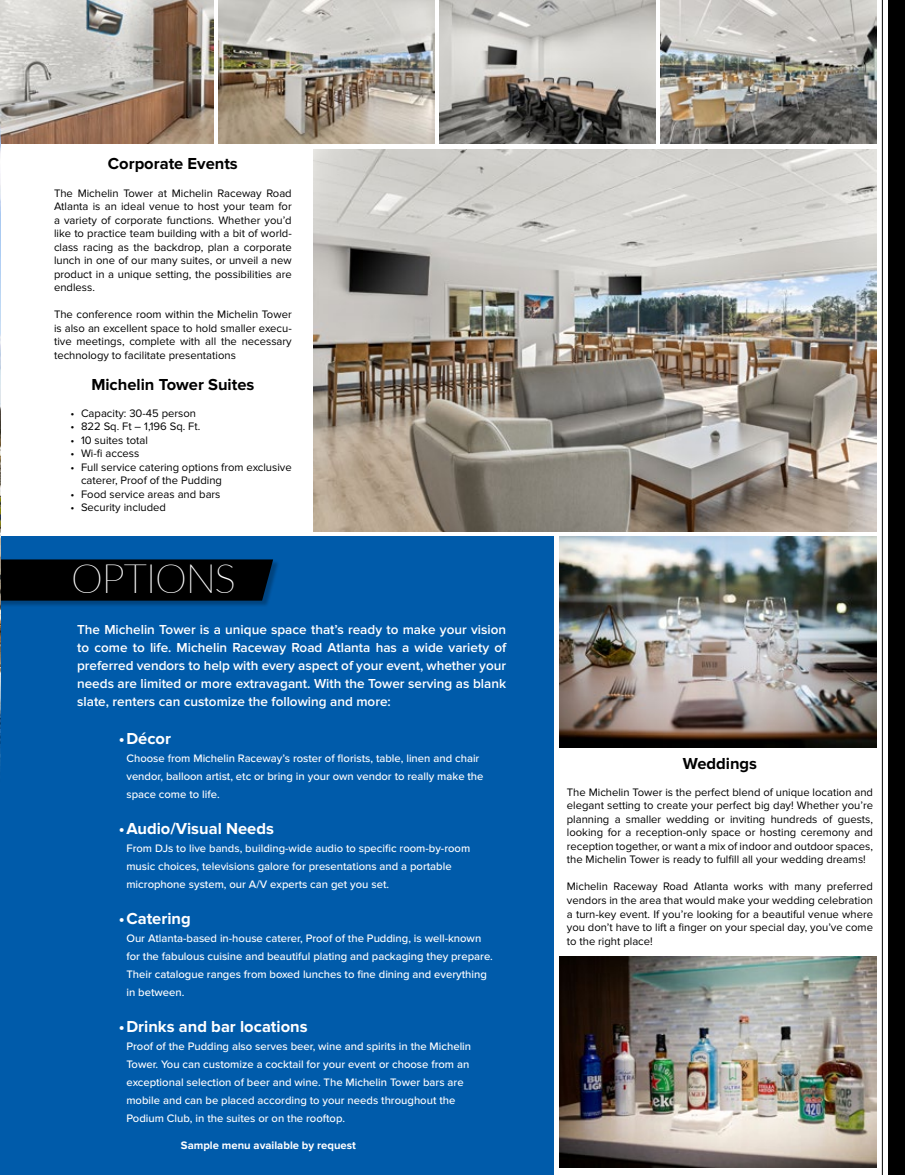
<style>
.page{position:relative;width:905px;height:1175px;background:#fff}
.page>*{position:absolute;margin:0;border:0;box-sizing:border-box;transform-origin:0 0}
.t1{font:100 40.5px "Lato";letter-spacing:-.03em;color:#fff}
.t2{font:700 16.5px "Proxima Nova";color:#fff}
.t3{font:700 16.5px "Proxima Nova";color:#000}
.t4{font:600 13.5px/18px "Proxima Nova";color:#fff;text-align:justify}
.t5{font:11.25px/13.5px "Proxima Nova";color:#000;text-align:justify}
.t6{font:500 11.25px/18px "Proxima Nova";color:#fff}
.t7{font:700 11.25px "Proxima Nova";color:#fff}
</style>
<div class="page">
<div style="left:888px;top:0;width:16px;height:1174px;background:#000"></div>
<img style="left:313px;top:150px;width:563px;height:381px">
<img style="left:0;top:0;width:213px;height:144px">
<img style="left:218px;top:0;width:216px;height:144px">
<img style="left:439px;top:0;width:216px;height:144px">
<img style="left:660px;top:0;width:216px;height:144px">
<div style="left:0;top:536px;width:554px;height:638px;background:#005baa"></div>
<div style="left:0;top:560px;width:280px;height:47px;background:#000;opacity:.25"></div>
<div style="left:1px;top:559px;width:272px;height:41px;background:#000"></div>
<img style="left:0;top:117px;width:1px;height:649px">
<img style="left:559px;top:536px;width:317px;height:211px">
<img style="left:559px;top:956px;width:317px;height:211px">
<hr style="left:882px;top:0;width:1px;height:1174px;background:#000">
<h2 class="t3" style="left:108px;top:154px;width:131px">Corporate Events</h2>
<p class="t5" style="left:54px;top:186px;width:239px">The Michelin Tower at Michelin Raceway Road Atlanta is an ideal venue to host your team for a variety of corporate functions. Whether you’d like to practice team building with a bit of world&shy;class racing as the backdrop, plan a corporate lunch in one of our many suites, or unveil a new product in a unique setting, the possibilities are endless.</p>
<p class="t5" style="left:54px;top:308px;width:239px">The conference room within the Michelin Tower is also an excellent space to hold smaller execu&shy;tive meetings, complete with all the necessary technology to facilitate presentations</p>
<h2 class="t3" style="left:91px;top:374px;width:164px">Michelin Tower Suites</h2>
<p class="t5" style="left:70px;top:406px;width:127px">• Capacity: 30-45 person</p>
<p class="t5" style="left:70px;top:420px;width:131px">• 822 Sq. Ft – 1,196 Sq. Ft.</p>
<p class="t5" style="left:70px;top:433px;width:79px">• 10 suites total</p>
<p class="t5" style="left:70px;top:447px;width:70px">• Wi-fi access</p>
<p class="t5" style="left:81px;top:460px;width:212px;text-indent:-10px">• Full service catering options from exclusive caterer, Proof of the Pudding</p>
<p class="t5" style="left:70px;top:487px;width:151px">• Food service areas and bars</p>
<p class="t5" style="left:70px;top:501px;width:97px">• Security included</p>
<h1 class="t1" style="left:71px;top:550px;width:166px">OPTIONS</h1>
<p class="t4" style="left:77px;top:621px;width:430px">The Michelin Tower is a unique space that’s ready to make your vision to come to life. Michelin Raceway Road Atlanta has a wide variety of preferred vendors to help with every aspect of your event, whether your needs are limited or more extravagant. With the Tower serving as blank slate, renters can customize the following and more:</p>
<h2 class="t2" style="left:119px;top:729px;width:54px">•Décor</h2>
<p class="t6" style="left:126px;top:749px;width:358px">Choose from Michelin Raceway’s roster of florists, table, linen and chair vendor, balloon artist, etc or bring in your own vendor to really make the space come to life.</p>
<h2 class="t2" style="left:119px;top:819px;width:156px">•Audio/Visual Needs</h2>
<p class="t6" style="left:126px;top:839px;width:345px">From DJs to live bands, building-wide audio to specific room-by-room music choices, televisions galore for presentations and a portable microphone system, our A/V experts can get you set.</p>
<h2 class="t2" style="left:119px;top:909px;width:73px">•Catering</h2>
<p class="t6" style="left:126px;top:929px;width:368px">Our Atlanta-based in-house caterer, Proof of the Pudding, is well-known for the fabulous cuisine and beautiful plating and packaging they prepare.<br>Their catalogue ranges from boxed lunches to fine dining and everything in between.</p>
<h2 class="t2" style="left:119px;top:1017px;width:190px">•Drinks and bar locations</h2>
<p class="t6" style="left:126px;top:1037px;width:346px">Proof of the Pudding also serves beer, wine and spirits in the Michelin Tower. You can customize a cocktail for your event or choose from an exceptional selection of beer and wine. The Michelin Tower bars are mobile and can be placed according to your needs throughout the Podium Club, in the suites or on the rooftop.</p>
<p class="t7" style="left:181px;top:1138px;width:176px">Sample menu available by request</p>
<h2 class="t3" style="left:682px;top:754px;width:76px">Weddings</h2>
<p class="t5" style="left:567px;top:785px;width:308px">The Michelin Tower is the perfect blend of unique location and elegant setting to create your perfect big day! Whether you’re planning a smaller wedding or inviting hundreds of guests, looking for a reception-only space or hosting ceremony and reception together, or want a mix of indoor and outdoor spaces, the Michelin Tower is ready to fulfill all your wedding dreams!</p>
<p class="t5" style="left:567px;top:880px;width:308px">Michelin Raceway Road Atlanta works with many preferred vendors in the area that would make your wedding celebration a turn-key event. If you’re looking for a beautiful venue where you don’t have to lift a finger on your special day, you’ve come to the right place!</p>
</div>
